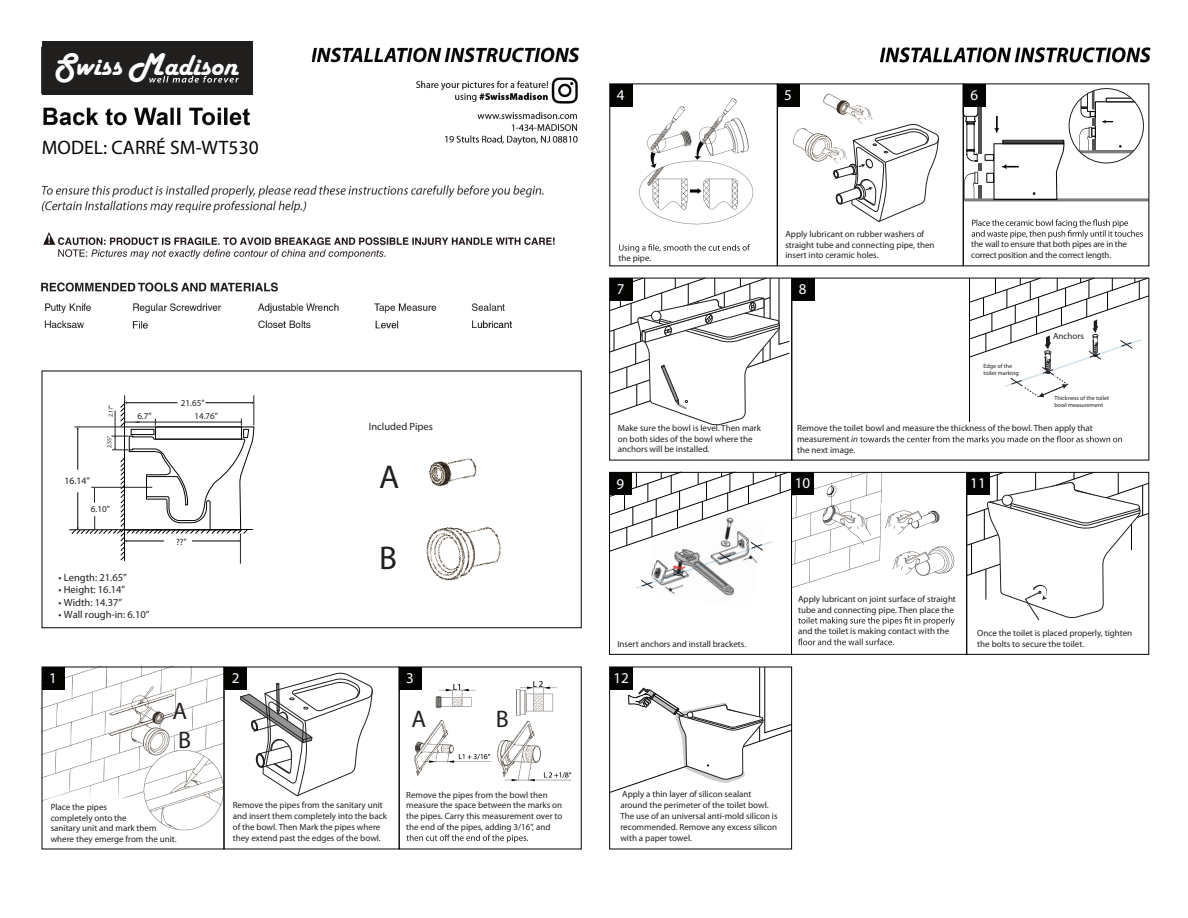
<style>
.page{position:relative;width:1188px;height:918px;background:#fff}
.page>*{position:absolute;margin:0;border:0;box-sizing:border-box;transform-origin:0 0}
.t1{font:33px "Myriad Pro";color:#231f20}
.t2{font:30px "Harlow Solid";color:#fff}
.t3{font:24px "Myriad Pro";color:#231f20}
.t4{font:19.5px "Myriad Pro";letter-spacing:.005em;color:#050504}
.t5{font:15px "Myriad Pro";color:#fff}
.t6{font:10.5px "Myriad Pro";color:#231f20}
.t7{font:9.75px "Myriad Pro";color:#231f20}
.t8{font:9.15px "Myriad Pro";color:#231f20}
.t9{font:9px/10.8px "Myriad Pro";color:#231f20}
.t10{font:9px/10.8px "Myriad Pro";letter-spacing:-.02em;color:#231f20}
.t11{font:6px/7.2px "Myriad Pro";color:#231f20}
.s1{font-size:32.7px}
.s2{font-style:italic}
</style>
<div class="page">
<img style="left:41px;top:41px;width:539px;height:288px">
<img style="left:414px;top:720px;width:158px;height:62px">
<img style="left:667px;top:589px;width:68px;height:7px">
<img style="left:42px;top:669px;width:182px;height:181px">
<div style="left:42px;top:41px;width:210px;height:54px;background:#211e1e"></div>
<svg style="left:149px;top:76px;width:90px;height:7px"></svg>
<img style="left:435px;top:689px;width:41px;height:20px">
<img style="left:516px;top:686px;width:41px;height:30px">
<img style="left:793px;top:474px;width:90px;height:114px">
<img style="left:882px;top:503px;width:73px;height:77px">
<img style="left:639px;top:98px;width:115px;height:127px">
<hr style="left:69px;top:529px;width:184px;height:1px;background:#040503">
<div style="left:791px;top:472px;width:176px;height:183px;border:1px solid #040503"></div>
<img style="left:879px;top:47px;width:272px;height:16px">
<svg style="left:406px;top:834px;width:122px;height:9px"></svg>
<svg style="left:619px;top:244px;width:131px;height:8px"></svg>
<svg style="left:798px;top:617px;width:157px;height:8px"></svg>
<svg style="left:798px;top:639px;width:96px;height:6px"></svg>
<svg style="left:860px;top:436px;width:262px;height:8px"></svg>
<svg style="left:240px;top:672px;width:133px;height:125px"></svg>
<svg style="left:972px;top:219px;width:171px;height:20px"></svg>
<hr style="left:963px;top:198px;width:186px;height:3px;background:#7a7c7f">
<svg style="left:965px;top:106px;width:100px;height:94px"></svg>
<svg style="left:1078px;top:89px;width:65px;height:61px"></svg>
<hr style="left:1074px;top:150px;width:69px;height:3px;background:#7a7c7f">
<div style="left:1069px;top:88px;width:75px;height:75px;border:1px solid #231f20;border-radius:50%"></div>
<img style="left:823px;top:93px;width:50px;height:30px">
<img style="left:793px;top:128px;width:39px;height:34px">
<svg style="left:832px;top:123px;width:107px;height:99px"></svg>
<svg style="left:609px;top:667px;width:184px;height:167px"></svg>
<hr style="left:969px;top:278px;width:1px;height:144px;background:#040503">
<img style="left:426px;top:527px;width:75px;height:54px">
<img style="left:429px;top:458px;width:48px;height:29px">
<svg style="left:534px;top:681px;width:8px;height:5px"></svg>
<div style="left:42px;top:667px;width:23px;height:23px;background:#040503"></div>
<div style="left:224px;top:667px;width:23px;height:23px;background:#040503"></div>
<div style="left:399px;top:667px;width:23px;height:23px;background:#040503"></div>
<div style="left:610px;top:84px;width:23px;height:23px;background:#040503"></div>
<div style="left:777px;top:84px;width:23px;height:23px;background:#040503"></div>
<div style="left:792px;top:278px;width:22px;height:23px;background:#040503"></div>
<div style="left:964px;top:84px;width:22px;height:22px;background:#040503"></div>
<div style="left:791px;top:472px;width:23px;height:23px;background:#040503"></div>
<div style="left:610px;top:667px;width:23px;height:23px;background:#040503"></div>
<svg style="left:970px;top:278px;width:179px;height:120px"></svg>
<svg style="left:609px;top:277px;width:183px;height:312px"></svg>
<svg style="left:966px;top:472px;width:184px;height:183px"></svg>
<hr style="left:240px;top:533px;width:1px;height:31px;background:#231f20">
<svg style="left:71px;top:395px;width:184px;height:166px"></svg>
<h2 class="t2" style="left:54px;top:49px;width:186px"><span class="s1">S</span>wiss <span class="s1">M</span>adison</h2>
<h3 class="t4" style="left:42px;top:136px;width:219px">MODEL: CARRÉ SM-WT530</h3>
<p class="t7" style="left:64px;top:475px;width:27px">16.14”</p>
<p class="t11" style="left:107px;top:417px;width:14px;rotate:-90deg">2.17”</p>
<p class="t11" style="left:106px;top:448px;width:14px;rotate:-90deg">2.55”</p>
<p class="t8" style="left:91px;top:504px;width:21px">6.10”</p>
<p class="t8" style="left:181px;top:398px;width:25px">21.65”</p>
<p class="t9" style="left:137px;top:410px;width:16px">6.7”</p>
<p class="t9" style="left:194px;top:410px;width:25px">14.76”</p>
<p class="t8" style="left:176px;top:536px;width:12px">??”</p>
<p class="t6" style="left:59px;top:571px;width:70px">• Length: 21.65”</p>
<p class="t6" style="left:59px;top:583px;width:68px">• Height: 16.14”</p>
<p class="t6" style="left:59px;top:596px;width:65px">• Width: 14.37”</p>
<p class="t6" style="left:59px;top:608px;width:92px">• Wall rough-in: 6.10”</p>
<p class="t6" style="left:369px;top:420px;width:66px">Included Pipes</p>
<h1 class="t1" style="left:379px;top:457px;width:22px">A</h1>
<h1 class="t1" style="left:379px;top:537px;width:19px">B</h1>
<h3 class="t5" style="left:49px;top:669px;width:9px">1</h3>
<h3 class="t5" style="left:232px;top:669px;width:9px">2</h3>
<h3 class="t5" style="left:406px;top:669px;width:9px">3</h3>
<h3 class="t3" style="left:173px;top:696px;width:16px">A</h3>
<h3 class="t3" style="left:178px;top:725px;width:15px">B</h3>
<h3 class="t3" style="left:412px;top:705px;width:16px">A</h3>
<h3 class="t3" style="left:496px;top:704px;width:15px">B</h3>
<p class="t9" style="left:51px;top:801px;width:127px">Place the pipes<br>completely onto the<br>sanitary unit and mark them where they emerge from the unit.</p>
<p class="t9" style="left:233px;top:800px;width:156px">Remove the pipes from the sanitary unit and insert them completely into the back of the bowl. Then Mark the pipes where they extend past the edges of the bowl.</p>
<p class="t9" style="left:406px;top:789px;width:158px">Remove the pipes from the bowl then measure the space between the marks on the pipes. Carry this measurement over to the end of the pipes, adding 3/16”, and</p>
<h3 class="t5" style="left:617px;top:86px;width:9px">4</h3>
<h3 class="t5" style="left:784px;top:86px;width:9px">5</h3>
<h3 class="t5" style="left:971px;top:86px;width:9px">6</h3>
<p class="t9" style="left:618px;top:253px;width:35px">the pipe.</p>
<p class="t9" style="left:785px;top:228px;width:151px">Apply lubricant on rubber washers of straight tube and connecting pipe, then insert into ceramic holes.</p>
<h3 class="t5" style="left:617px;top:280px;width:9px">7</h3>
<h3 class="t5" style="left:799px;top:280px;width:9px">8</h3>
<p class="t10" style="left:971px;top:239px;width:157px">the wall to ensure that both pipes are in the correct position and the correct length.</p>
<p class="t11" style="left:984px;top:362px;width:37px">Edge of the toilet marking</p>
<p class="t9" style="left:1053px;top:331px;width:32px">Anchors</p>
<p class="t11" style="left:1055px;top:394px;width:56px">Thickness of the toilet bowl measurement</p>
<p class="t9" style="left:618px;top:422px;width:145px">Make sure the bowl is level. Then mark on both sides of the bowl where the anchors will be installed.</p>
<p class="t9" style="left:797px;top:423px;width:297px">Remove the toilet bowl and measure the thickness of the bowl. Then apply that measurement <span class="s2">in<br></span>the next image.</p>
<h3 class="t5" style="left:617px;top:474px;width:9px">9</h3>
<h3 class="t5" style="left:795px;top:474px;width:17px">10</h3>
<h3 class="t5" style="left:970px;top:474px;width:17px">11</h3>
<p class="t9" style="left:798px;top:593px;width:159px">Apply lubricant on joint surface of straight tube and connecting pipe. Then place the</p>
<p class="t9" style="left:798px;top:626px;width:153px">and the toilet is making contact with the</p>
<p class="t9" style="left:977px;top:628px;width:156px">Once the toilet is placed properly, tighten</p>
<p class="t9" style="left:617px;top:638px;width:130px">Insert anchors and install brackets.</p>
<p class="t9" style="left:977px;top:638px;width:108px">the bolts to secure the toilet.</p>
<h3 class="t5" style="left:613px;top:669px;width:17px">12</h3>
<p class="t9" style="left:620px;top:789px;width:159px">Apply a thin layer of silicon sealant around the perimeter of the toilet bowl.<br>The use of an universal anti-mold silicon is recommended. Remove any excess silicon with a paper towel.</p>
</div>
